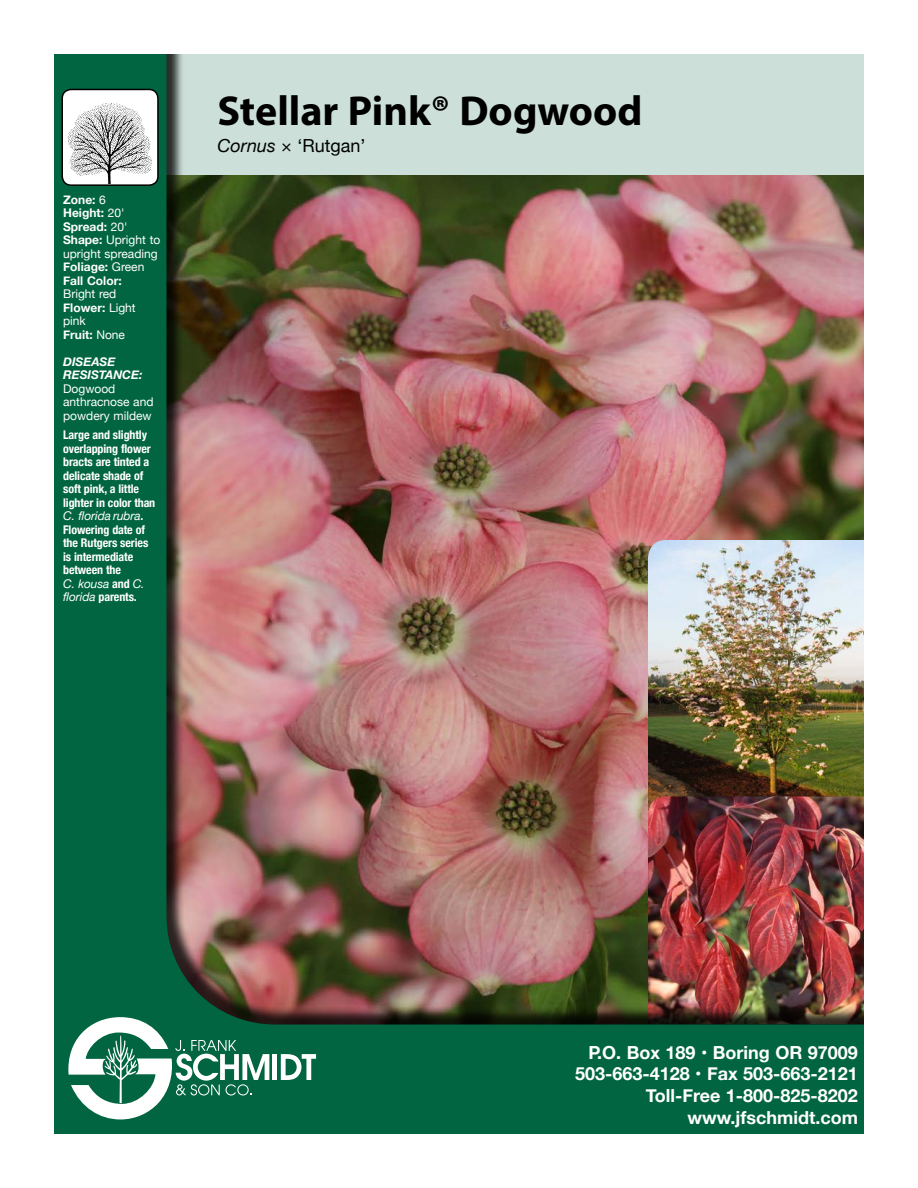
<style>
.page{position:relative;width:918px;height:1188px;background:#fff}
.page>*{position:absolute;margin:0;border:0;box-sizing:border-box;transform-origin:0 0}
.t1{font:700 42px "Myriad Pro";color:#000}
.t2{font:700 18px/21.6px "Helvetica Neue";color:#fff;text-align:right}
.t3{font:18px "Helvetica Neue";color:#000}
.t4{font:700 condensed 12px/13.5px "Helvetica Neue";letter-spacing:-.01em;color:#fff}
.t5{font:700 12px/13.5px "Helvetica Neue";color:#fff}
.t6{font:12px/13.5px "Helvetica Neue";color:#fff}
.t7{font:italic 700 12px/13.5px "Helvetica Neue";color:#fff}
.s1{font-weight:400}
.s2{font-weight:700}
.s3{font-weight:400;font-style:italic;font-stretch:normal}
.s4{font-style:italic}
</style>
<div class="page">
<img style="left:54px;top:54px;width:810px;height:1080px">
<svg style="left:68px;top:1017px;width:201px;height:103px"></svg>
<div style="left:272px;top:1054px;width:5px;height:26px;background:#fff"></div>
<svg style="left:281px;top:1054px;width:35px;height:26px"></svg>
<div style="left:62px;top:89px;width:96px;height:96px;background:#fff;border-radius:9px"></div>
<img style="left:65px;top:103px;width:90px;height:80px">
<div style="left:62px;top:89px;width:97px;height:97px;border:2px solid #000;border-radius:9px"></div>
<p class="t5" style="left:63px;top:193px;width:99px">Zone: <span class="s1">6<br></span>Height: <span class="s1">20'<br></span>Spread: <span class="s1">20'<br></span>Shape: <span class="s1">Upright to upright spreading<br></span>Foliage: <span class="s1">Green<br></span>Fall Color:</p>
<p class="t6" style="left:63px;top:288px;width:74px">Bright red<br><span class="s2">Flower:</span> Light pink<br><span class="s2">Fruit:</span> None</p>
<p class="t7" style="left:63px;top:355px;width:81px">DISEASE<br>RESISTANCE:</p>
<p class="t6" style="left:63px;top:382px;width:92px">Dogwood anthracnose and powdery mildew</p>
<p class="t4" style="left:63px;top:427px;width:94px">Large and slightly overlapping flower bracts are tinted a delicate shade of soft pink, a little lighter in color than<br><span class="s3">C. florida rubra</span>.<br>Flowering date of the Rutgers series is intermediate between the<br><span class="s3">C. kousa</span> and <span class="s3">C. florida</span> parents.</p>
<h1 class="t1" style="left:218px;top:84px;width:427px">Stellar Pink® Dogwood</h1>
<h2 class="t3" style="left:218px;top:133px;width:150px"><span class="s4">Cornus ×</span> ‘Rutgan’</h2>
<h2 class="t2" style="left:575px;top:1042px;width:284px">P.O. Box 189 • Boring OR 97009<br>503-663-4128 • Fax 503-663-2121<br>Toll-Free 1-800-825-8202 www.jfschmidt.com</h2>
</div>
